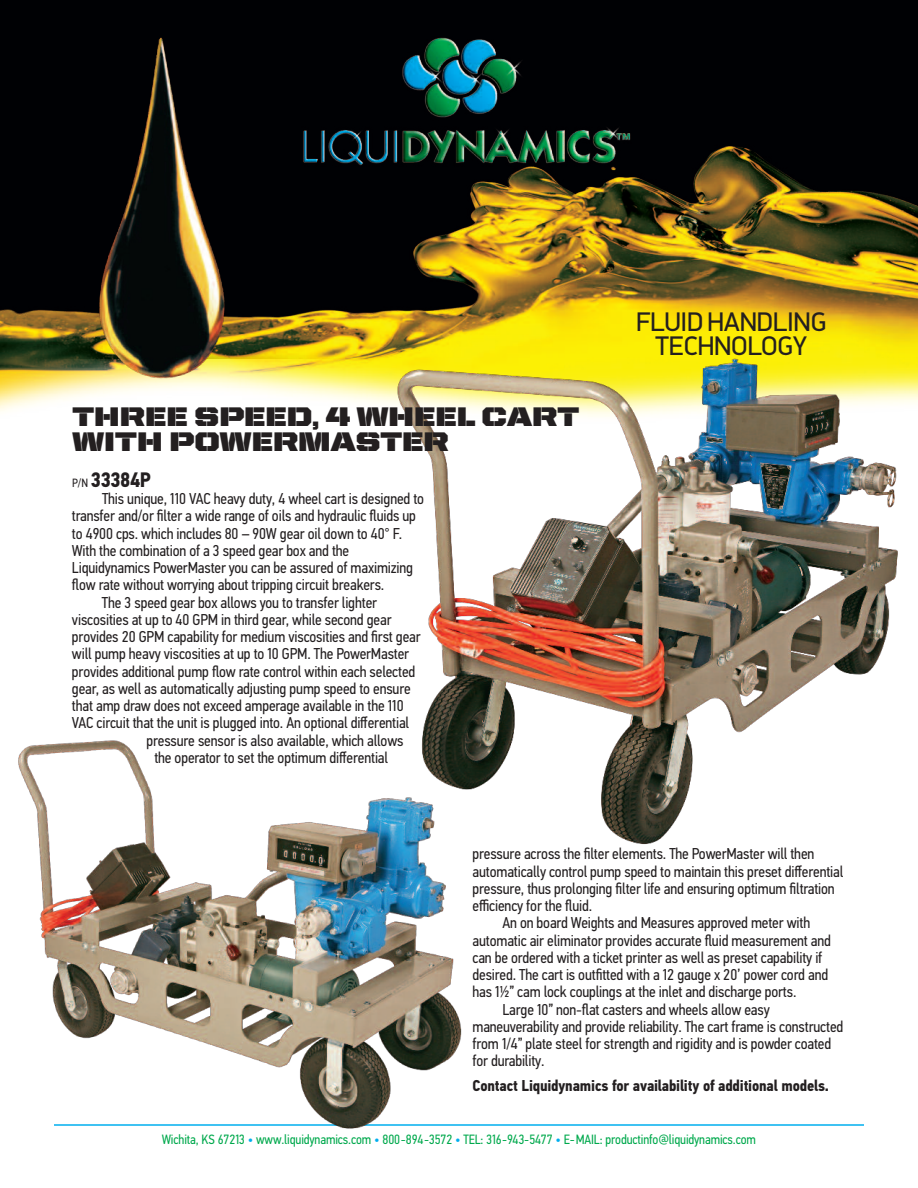
<style>
.page{position:relative;width:918px;height:1188px;background:#fff}
.page>*{position:absolute;margin:0;border:0;box-sizing:border-box;transform-origin:0 0}
.t1{font:27px/25.5px "United Sans Semi Ext Stencil";letter-spacing:-.02em;color:#231f20}
.t2{font:27px/24px "PF Din Display Pro";letter-spacing:-.01em;color:#231f20;text-align:center}
.t3{font:700 21px "PF Din Text Cond Pro";letter-spacing:-.025em;color:#231f20}
.t4{font:15.75px "PF Din Text Cond Pro";letter-spacing:-.01em;color:#231f20}
.t5{font:700 15.75px "PF Din Text Cond Pro";letter-spacing:-.01em;color:#231f20}
.t6{font:13.5px "PF Din Text Cond Pro";letter-spacing:-.01em;color:#00a94d}
.s1{font-weight:400;font-size:12px}
.s2{color:#00aeef}
</style>
<div class="page">
<div style="left:0;top:0;width:918px;height:359px;background:#000104"></div>
<img style="left:0;top:146px;width:918px;height:266px">
<hr style="left:54px;top:1124px;width:810px;height:2px;background:#00aeef">
<img style="left:286px;top:37px;width:346px;height:129px">
<img style="left:95px;top:37px;width:132px;height:343px">
<img style="left:18px;top:740px;width:451px;height:389px">
<img style="left:385px;top:356px;width:525px;height:501px">
<h1 class="t1" style="left:72px;top:404px;width:509px">THREE SPEED, 4 WHEEL CART<br>WITH POWERMASTER</h1>
<h2 class="t3" style="left:72px;top:467px;width:80px"><span class="s1">P/N</span> 33384P</h2>
<p class="t4" style="left:102px;top:489px;width:324px">This unique, 110 VAC heavy duty, 4 wheel cart is designed to</p>
<p class="t4" style="left:72px;top:507px;width:346px">transfer and/or filter a wide range of oils and hydraulic fluids up</p>
<p class="t4" style="left:72px;top:524px;width:332px">to 4900 cps. which includes 80 – 90W gear oil down to 40° F.</p>
<p class="t4" style="left:72px;top:541px;width:279px">With the combination of a 3 speed gear box and the</p>
<p class="t4" style="left:72px;top:558px;width:343px">Liquidynamics PowerMaster you can be assured of maximizing</p>
<p class="t4" style="left:72px;top:576px;width:314px">flow rate without worrying about tripping circuit breakers.</p>
<p class="t4" style="left:102px;top:593px;width:277px">The 3 speed gear box allows you to transfer lighter</p>
<p class="t4" style="left:72px;top:610px;width:321px">viscosities at up to 40 GPM in third gear, while second gear</p>
<p class="t4" style="left:72px;top:627px;width:350px">provides 20 GPM capability for medium viscosities and first gear</p>
<p class="t4" style="left:72px;top:645px;width:339px">will pump heavy viscosities at up to 10 GPM. The PowerMaster</p>
<p class="t4" style="left:72px;top:662px;width:345px">provides additional pump flow rate control within each selected</p>
<p class="t4" style="left:72px;top:679px;width:340px">gear, as well as automatically adjusting pump speed to ensure</p>
<p class="t4" style="left:72px;top:696px;width:333px">that amp draw does not exceed amperage available in the 110</p>
<p class="t4" style="left:72px;top:714px;width:339px">VAC circuit that the unit is plugged into. An optional differential</p>
<p class="t4" style="left:146px;top:731px;width:259px">pressure sensor is also available, which allows</p>
<p class="t4" style="left:154px;top:748px;width:235px">the operator to set the optimum differential</p>
<h1 class="t2" style="left:636px;top:310px;width:192px">FLUID HANDLING<br>TECHNOLOGY</h1>
<p class="t4" style="left:472px;top:845px;width:343px">pressure across the filter elements. The PowerMaster will then</p>
<p class="t4" style="left:473px;top:862px;width:372px">automatically control pump speed to maintain this preset differential</p>
<p class="t4" style="left:473px;top:879px;width:364px">pressure, thus prolonging filter life and ensuring optimum filtration</p>
<p class="t4" style="left:473px;top:896px;width:121px">efficiency for the fluid.</p>
<p class="t4" style="left:503px;top:914px;width:309px">An on board Weights and Measures approved meter with</p>
<p class="t4" style="left:473px;top:931px;width:360px">automatic air eliminator provides accurate fluid measurement and</p>
<p class="t4" style="left:473px;top:948px;width:351px">can be ordered with a ticket printer as well as preset capability if</p>
<p class="t4" style="left:473px;top:965px;width:357px">desired. The cart is outfitted with a 12 gauge x 20’ power cord and</p>
<p class="t4" style="left:473px;top:983px;width:325px">has 1½” cam lock couplings at the inlet and discharge ports.</p>
<p class="t4" style="left:503px;top:1000px;width:269px">Large 10” non-flat casters and wheels allow easy</p>
<p class="t4" style="left:473px;top:1017px;width:372px">maneuverability and provide reliability. The cart frame is constructed</p>
<p class="t4" style="left:473px;top:1034px;width:360px">from 1/4” plate steel for strength and rigidity and is powder coated</p>
<p class="t4" style="left:473px;top:1052px;width:74px">for durability.</p>
<p class="t5" style="left:473px;top:1076px;width:358px">Contact Liquidynamics for availability of additional models.</p>
<p class="t6" style="left:162px;top:1131px;width:596px">Wichita, KS 67213 <span class="s2">•</span> www.liquidynamics.com <span class="s2">•</span> 800-894-3572 <span class="s2">•</span> TEL: 316-943-5477 <span class="s2">•</span> E-MAIL: productinfo@liquidynamics.com</p>
</div>
